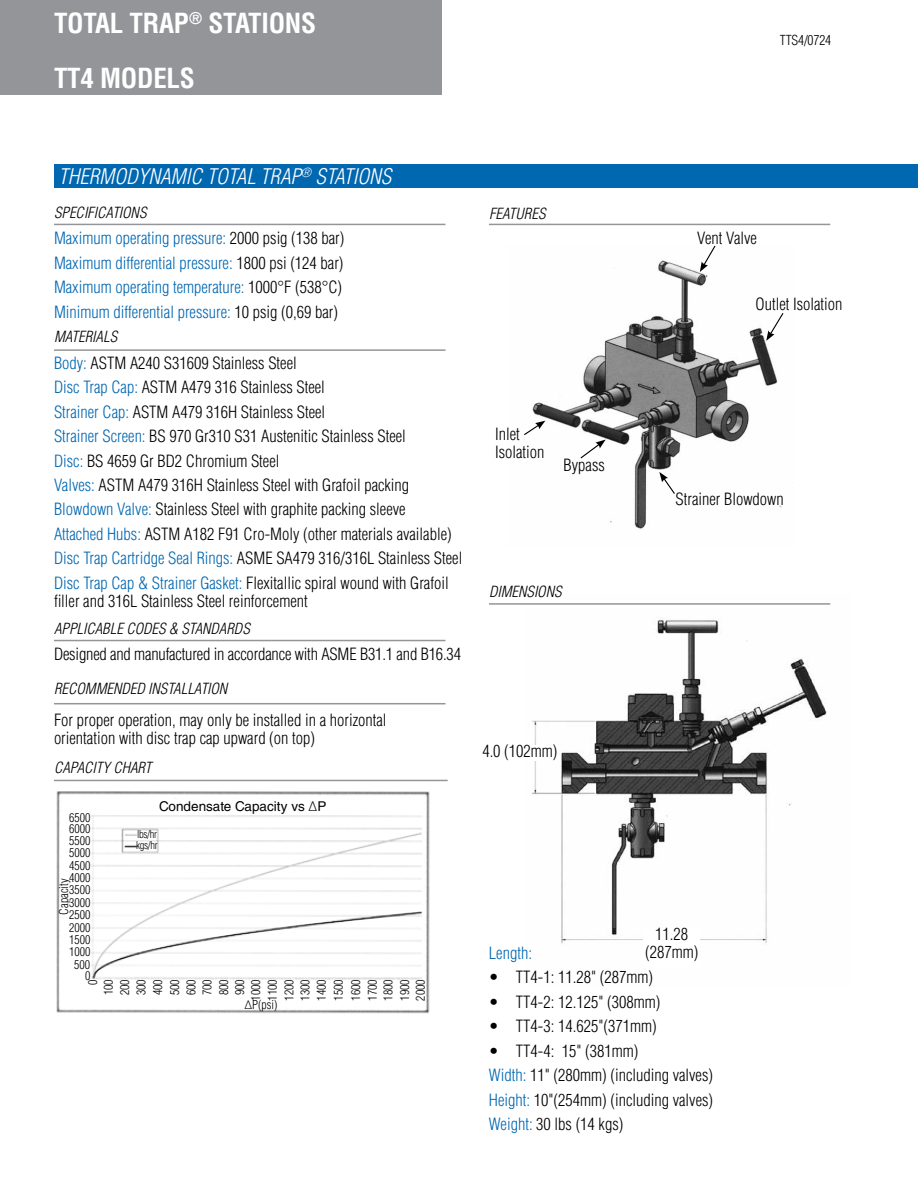
<style>
.page{position:relative;width:918px;height:1188px;background:#fff}
.page>*{position:absolute;margin:0;border:0;box-sizing:border-box;transform-origin:0 0}
.t1{font:700 condensed 27px/55.5px "Helvetica LT Std";letter-spacing:-.01em;color:#fff}
.t2{font:italic 300 condensed 21px "Helvetica LT Std";color:#fff}
.t3{font:300 condensed 16.5px/24.5px "Helvetica LT Std";color:#000}
.t4{font:300 condensed 16.5px/24.5px "Helvetica LT Std";color:#0067b1}
.t5{font:italic 300 condensed 15px "Helvetica LT Std";color:#000}
.t6{font:13.5px "Helvetica LT Std";color:#000}
.t7{font:300 condensed 13.5px "Helvetica LT Std";letter-spacing:-.01em;color:#000}
.t8{font:300 condensed 12px/16.5px "Helvetica LT Std";color:#000;text-align:right}
.t9{font:300 condensed 10.5px/10.8px "Helvetica LT Std";letter-spacing:-.03em;color:#000}
.s1{color:#000}
.s2{color:#0067b1}
.s3{font-weight:300}
.s4{font-stretch:normal}
</style>
<div class="page">
<img style="left:532px;top:260px;width:250px;height:269px">
<img style="left:531px;top:603px;width:300px;height:341px">
<div style="left:54px;top:164px;width:864px;height:24px;background:#0067b1"></div>
<div style="left:0;top:0;width:442px;height:94px;background:#939598"></div>
<hr style="left:54px;top:224px;width:391px;height:1px;background:#939598">
<hr style="left:54px;top:349px;width:392px;height:2px;background:#939598">
<hr style="left:54px;top:640px;width:392px;height:1px;background:#939598">
<hr style="left:54px;top:780px;width:394px;height:1px;background:#939598">
<hr style="left:54px;top:703px;width:392px;height:1px;background:#939598">
<hr style="left:489px;top:224px;width:341px;height:1px;background:#939598">
<hr style="left:489px;top:603px;width:341px;height:2px;background:#939598">
<div style="left:644px;top:928px;width:56px;height:39px;background:#fff"></div>
<div style="left:482px;top:745px;width:76px;height:16px;background:#fff"></div>
<svg style="left:766px;top:312px;width:18px;height:29px"></svg>
<svg style="left:700px;top:245px;width:17px;height:27px"></svg>
<svg style="left:659px;top:472px;width:17px;height:23px"></svg>
<svg style="left:524px;top:421px;width:21px;height:15px"></svg>
<svg style="left:579px;top:440px;width:27px;height:20px"></svg>
<img style="left:56px;top:791px;width:374px;height:223px">
<h1 class="t1" style="left:54px;top:-5px;width:264px">TOTAL TRAP<sup>®</sup> STATIONS<br>TT4 MODELS</h1>
<p class="t7" style="left:780px;top:32px;width:53px">TTS4/0724</p>
<p class="t2" style="left:58px;top:163px;width:334px">THERMODYNAMIC TOTAL TRAP<sup>®</sup> STATIONS</p>
<p class="t5" style="left:54px;top:203px;width:94px">SPECIFICATIONS</p>
<p class="t4" style="left:54px;top:226px;width:292px">Maximum operating pressure: <span class="s1">2000 psig (138 bar)<br></span>Maximum differential pressure: <span class="s1">1800 psi (124 bar)<br></span>Maximum operating temperature: <span class="s1">1000°F (538°C)<br></span>Minimum differential pressure: <span class="s1">10 psig (0,69 bar)</span></p>
<p class="t5" style="left:54px;top:327px;width:65px">MATERIALS</p>
<p class="t3" style="left:54px;top:350px;width:410px"><span class="s2">Body:</span> ASTM A240 S31609 Stainless Steel<br><span class="s2">Disc Trap Cap:</span> ASTM A479 316 Stainless Steel<br><span class="s2">Strainer Cap:</span> ASTM A479 316H Stainless Steel<br><span class="s2">Strainer Screen:</span> BS 970 Gr310 S31 Austenitic Stainless Steel<br><span class="s2">Disc:</span> BS 4659 Gr BD2 Chromium Steel<br><span class="s2">Valves:</span> ASTM A479 316H Stainless Steel with Grafoil packing <span class="s2">Blowdown Valve:</span> Stainless Steel with graphite packing sleeve<br><span class="s2">Attached Hubs:</span> ASTM A182 F91 Cro-Moly (other materials available)<br><span class="s2">Disc Trap Cartridge Seal Rings:</span> ASME SA479 316/316L Stainless Steel <span class="s2">Disc Trap Cap &amp; Strainer Gasket:</span> Flexitallic spiral wound with Grafoil</p>
<p class="t3" style="left:54px;top:589px;width:255px">filler and 316L Stainless Steel reinforcement</p>
<p class="t5" style="left:54px;top:619px;width:197px">APPLICABLE CODES &amp; STANDARDS</p>
<p class="t3" style="left:54px;top:642px;width:409px">Designed and manufactured in accordance with ASME B31.1 and B16.34</p>
<p class="t5" style="left:54px;top:679px;width:175px">RECOMMENDED INSTALLATION</p>
<p class="t3" style="left:54px;top:711px;width:334px;line-height:18px">For proper operation, may only be installed in a horizontal orientation with disc trap cap upward (on top)</p>
<p class="t5" style="left:54px;top:758px;width:99px">CAPACITY CHART</p>
<p class="t8" style="left:69px;top:809px;width:23px">6500</p>
<p class="t8" style="left:69px;top:820px;width:23px">6000</p>
<p class="t8" style="left:69px;top:832px;width:23px">5500</p>
<p class="t8" style="left:69px;top:845px;width:23px">5000</p>
<p class="t8" style="left:69px;top:857px;width:23px">4500</p>
<p class="t8" style="left:69px;top:869px;width:23px">4000</p>
<p class="t8" style="left:55px;top:915px;width:37px;rotate:-90deg">Capacity</p>
<p class="t8" style="left:69px;top:882px;width:23px">3500</p>
<p class="t8" style="left:69px;top:895px;width:23px">3000</p>
<p class="t8" style="left:69px;top:906px;width:23px">2500</p>
<p class="t8" style="left:69px;top:920px;width:23px">2000</p>
<p class="t8" style="left:69px;top:931px;width:23px">1500</p>
<p class="t8" style="left:69px;top:943px;width:23px">1000</p>
<p class="t6" style="left:159px;top:798px;width:169px">Condensate Capacity vs <span class="s3">∆</span>P</p>
<p class="t9" style="left:136px;top:829px;width:23px">lbs/hr kgs/hr</p>
<p class="t8" style="left:74px;top:957px;width:17px">500</p>
<p class="t8" style="left:85px;top:967px;width:7px">0</p>
<p class="t8" style="left:85px;top:1001px;width:23px;rotate:-90deg">0<br>100<br>200<br>300<br>400<br>500<br>600<br>700<br>800<br>900<br>1000<br>1100<br>1200<br>1300<br>1400<br>1500<br>1600<br>1700</p>
<p class="t8" style="left:380px;top:1001px;width:23px;text-align:left;rotate:-90deg">1800<br>1900</p>
<p class="t8" style="left:412px;top:1001px;width:23px;rotate:-90deg">2000</p>
<p class="t8" style="left:245px;top:997px;width:35px"><span class="s4">∆</span>P(psi)</p>
<p class="t5" style="left:489px;top:205px;width:58px">FEATURES</p>
<p class="t3" style="left:495px;top:424px;width:51px;line-height:18px">Inlet<br>Isolation</p>
<p class="t3" style="left:564px;top:453px;width:43px">Bypass</p>
<p class="t5" style="left:489px;top:582px;width:74px">DIMENSIONS</p>
<p class="t3" style="left:482px;top:739px;width:77px">4.0 (102mm)</p>
<p class="t3" style="left:697px;top:226px;width:61px">Vent Valve</p>
<p class="t3" style="left:756px;top:292px;width:89px">Outlet Isolation</p>
<p class="t3" style="left:676px;top:487px;width:110px">Strainer Blowdown</p>
<p class="t3" style="left:645px;top:924px;width:55px;line-height:18px;text-align:center">11.28 (287mm)</p>
<p class="t4" style="left:489px;top:941px;width:45px">Length:</p>
<p class="t3" style="left:489px;top:965px;width:166px">• TT4-1: 11.28" (287mm)</p>
<p class="t3" style="left:489px;top:990px;width:173px">• TT4-2: 12.125" (308mm)</p>
<p class="t3" style="left:489px;top:1014px;width:169px">• TT4-3: 14.625"(371mm)</p>
<p class="t3" style="left:489px;top:1039px;width:226px">• TT4-4: 15" (381mm)<br><span class="s2">Width:</span> 11" (280mm) (including valves)<br><span class="s2">Height:</span> 10"(254mm) (including valves)<br><span class="s2">Weight:</span> 30 lbs (14 kgs)</p>
</div>
